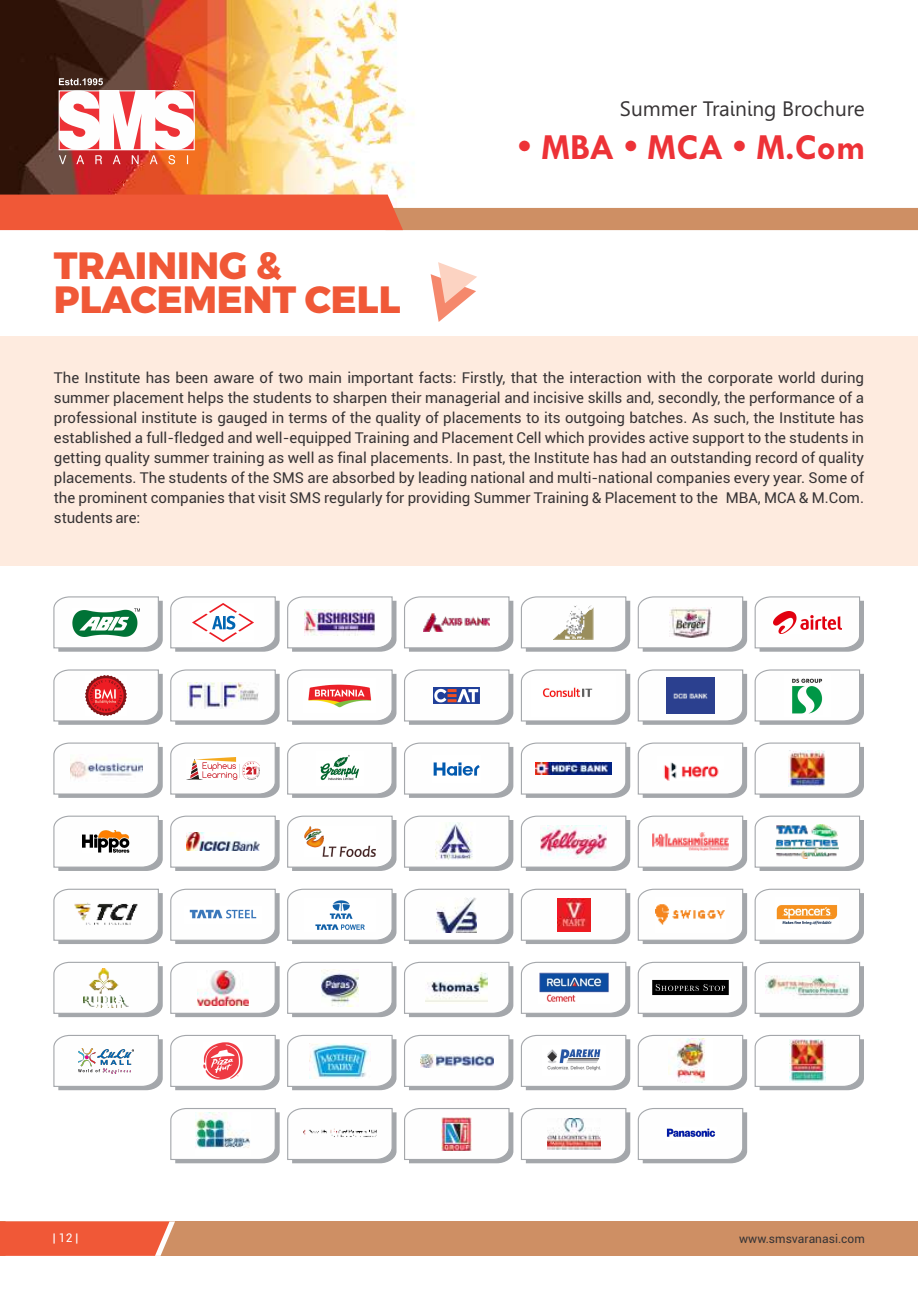
<style>
.page{position:relative;width:918px;height:1296px;background:#fff}
.page>*{position:absolute;margin:0;border:0;box-sizing:border-box;transform-origin:0 0}
.t1{font:800 37.95px/34.2px "Montserrat";color:#f05837}
.t2{font:700 36.9px "Tw Cen";color:#ed3237}
.t3{font:20.85px "Gisha";color:#373435}
.t4{font:15px/20px "Roboto";color:#373435;text-align:justify}
.t5{font:12px "Roboto";color:#373435}
.t6{font:12px "Roboto";color:#fefefe}
</style>
<div class="page">
<div style="left:0;top:1221px;width:918px;height:35px;background:#ce8f64"></div>
<svg style="left:0;top:1221px;width:175px;height:35px;background:#ee6141"></svg>
<div style="left:0;top:336px;width:918px;height:230px;background:#feebdf"></div>
<svg style="left:53px;top:596px;width:110px;height:56px"></svg>
<svg style="left:170px;top:596px;width:110px;height:56px"></svg>
<svg style="left:287px;top:596px;width:110px;height:56px"></svg>
<svg style="left:404px;top:596px;width:109px;height:56px"></svg>
<svg style="left:520px;top:596px;width:110px;height:56px"></svg>
<svg style="left:637px;top:596px;width:110px;height:56px"></svg>
<svg style="left:754px;top:596px;width:110px;height:56px"></svg>
<img style="left:72px;top:609px;width:68px;height:27px">
<img style="left:193px;top:603px;width:60px;height:39px">
<img style="left:305px;top:610px;width:70px;height:25px">
<img style="left:424px;top:614px;width:66px;height:17px">
<img style="left:554px;top:605px;width:39px;height:35px">
<img style="left:670px;top:608px;width:41px;height:29px">
<img style="left:773px;top:611px;width:68px;height:23px">
<svg style="left:53px;top:669px;width:110px;height:56px"></svg>
<svg style="left:170px;top:669px;width:110px;height:56px"></svg>
<svg style="left:287px;top:669px;width:110px;height:56px"></svg>
<svg style="left:404px;top:669px;width:109px;height:56px"></svg>
<svg style="left:520px;top:669px;width:110px;height:56px"></svg>
<svg style="left:637px;top:669px;width:110px;height:56px"></svg>
<svg style="left:754px;top:669px;width:110px;height:56px"></svg>
<img style="left:86px;top:675px;width:41px;height:41px">
<img style="left:188px;top:683px;width:70px;height:25px">
<img style="left:304px;top:679px;width:72px;height:33px">
<img style="left:434px;top:688px;width:46px;height:15px">
<img style="left:532px;top:675px;width:83px;height:41px">
<img style="left:667px;top:678px;width:47px;height:35px">
<img style="left:785px;top:674px;width:45px;height:43px">
<svg style="left:53px;top:742px;width:110px;height:56px"></svg>
<svg style="left:170px;top:742px;width:110px;height:56px"></svg>
<svg style="left:287px;top:742px;width:110px;height:56px"></svg>
<svg style="left:404px;top:742px;width:109px;height:56px"></svg>
<svg style="left:520px;top:742px;width:110px;height:56px"></svg>
<svg style="left:637px;top:742px;width:110px;height:56px"></svg>
<svg style="left:754px;top:742px;width:110px;height:56px"></svg>
<img style="left:70px;top:755px;width:72px;height:28px">
<img style="left:187px;top:758px;width:72px;height:21px">
<img style="left:316px;top:752px;width:48px;height:33px">
<img style="left:433px;top:755px;width:48px;height:27px">
<img style="left:535px;top:762px;width:77px;height:13px">
<img style="left:658px;top:757px;width:65px;height:23px">
<img style="left:788px;top:751px;width:38px;height:35px">
<svg style="left:170px;top:1108px;width:110px;height:55px"></svg>
<svg style="left:287px;top:1108px;width:110px;height:55px"></svg>
<svg style="left:404px;top:1108px;width:109px;height:55px"></svg>
<svg style="left:521px;top:1108px;width:109px;height:55px"></svg>
<svg style="left:637px;top:1108px;width:110px;height:55px"></svg>
<img style="left:195px;top:1112px;width:56px;height:44px">
<img style="left:302px;top:1127px;width:76px;height:14px">
<img style="left:442px;top:1117px;width:30px;height:34px">
<img style="left:547px;top:1119px;width:53px;height:30px">
<img style="left:665px;top:1127px;width:51px;height:14px">
<svg style="left:53px;top:1034px;width:110px;height:56px"></svg>
<svg style="left:170px;top:1034px;width:110px;height:56px"></svg>
<svg style="left:287px;top:1034px;width:110px;height:56px"></svg>
<svg style="left:404px;top:1034px;width:109px;height:56px"></svg>
<svg style="left:520px;top:1034px;width:110px;height:56px"></svg>
<svg style="left:637px;top:1034px;width:110px;height:56px"></svg>
<svg style="left:754px;top:1034px;width:110px;height:56px"></svg>
<img style="left:78px;top:1049px;width:56px;height:24px">
<img style="left:309px;top:1043px;width:61px;height:35px">
<img style="left:790px;top:1039px;width:35px;height:44px">
<img style="left:669px;top:1039px;width:43px;height:44px">
<img style="left:542px;top:1046px;width:63px;height:30px">
<img style="left:420px;top:1054px;width:73px;height:13px">
<img style="left:204px;top:1043px;width:38px;height:36px">
<svg style="left:53px;top:815px;width:110px;height:56px"></svg>
<svg style="left:170px;top:815px;width:110px;height:56px"></svg>
<svg style="left:287px;top:815px;width:110px;height:56px"></svg>
<svg style="left:404px;top:815px;width:109px;height:56px"></svg>
<svg style="left:520px;top:815px;width:110px;height:56px"></svg>
<svg style="left:637px;top:815px;width:110px;height:56px"></svg>
<svg style="left:754px;top:815px;width:110px;height:56px"></svg>
<img style="left:83px;top:830px;width:46px;height:23px">
<img style="left:186px;top:833px;width:74px;height:18px">
<img style="left:436px;top:823px;width:39px;height:40px">
<img style="left:541px;top:825px;width:65px;height:33px">
<img style="left:652px;top:833px;width:77px;height:17px">
<img style="left:304px;top:827px;width:71px;height:30px">
<img style="left:776px;top:825px;width:63px;height:33px">
<svg style="left:53px;top:888px;width:110px;height:56px"></svg>
<svg style="left:170px;top:888px;width:110px;height:56px"></svg>
<svg style="left:287px;top:888px;width:110px;height:56px"></svg>
<svg style="left:404px;top:888px;width:109px;height:56px"></svg>
<svg style="left:520px;top:888px;width:110px;height:56px"></svg>
<svg style="left:637px;top:888px;width:110px;height:56px"></svg>
<svg style="left:754px;top:888px;width:110px;height:56px"></svg>
<img style="left:776px;top:897px;width:63px;height:35px">
<img style="left:656px;top:897px;width:69px;height:35px">
<img style="left:304px;top:898px;width:71px;height:33px">
<img style="left:184px;top:906px;width:78px;height:17px">
<img style="left:72px;top:898px;width:68px;height:33px">
<img style="left:437px;top:897px;width:40px;height:35px">
<img style="left:557px;top:898px;width:33px;height:33px">
<svg style="left:53px;top:961px;width:110px;height:56px"></svg>
<svg style="left:170px;top:961px;width:110px;height:56px"></svg>
<svg style="left:287px;top:961px;width:110px;height:56px"></svg>
<svg style="left:404px;top:961px;width:109px;height:56px"></svg>
<svg style="left:520px;top:961px;width:110px;height:56px"></svg>
<svg style="left:637px;top:961px;width:110px;height:56px"></svg>
<svg style="left:754px;top:961px;width:110px;height:56px"></svg>
<img style="left:538px;top:972px;width:71px;height:32px">
<img style="left:84px;top:969px;width:44px;height:38px">
<img style="left:765px;top:976px;width:84px;height:24px">
<img style="left:650px;top:979px;width:81px;height:18px">
<img style="left:426px;top:972px;width:62px;height:31px">
<img style="left:198px;top:971px;width:50px;height:34px">
<img style="left:322px;top:970px;width:36px;height:36px">
<img style="left:0;top:0;width:415px;height:195px">
<svg style="left:0;top:195px;width:918px;height:35px"></svg>
<div style="left:59px;top:90px;width:136px;height:60px;border:1px solid #fefefe"></div>
<svg style="left:59px;top:91px;width:135px;height:73px"></svg>
<svg style="left:59px;top:78px;width:44px;height:7px"></svg>
<svg style="left:431px;top:262px;width:46px;height:60px"></svg>
<h3 class="t3" style="left:620px;top:100px;width:246px">Summer Training Brochure</h3>
<h1 class="t1" style="left:54px;top:248px;width:348px">TRAINING &amp;<br>PLACEMENT CELL</h1>
<h2 class="t2" style="left:518px;top:133px;width:349px">• MBA • MCA • M.Com</h2>
<p class="t4" style="left:54px;top:369px;width:812px">The Institute has been aware of two main important facts: Firstly, that the interaction with the corporate world during summer placement helps the students to sharpen their managerial and incisive skills and, secondly, the performance of a professional institute is gauged in terms of the quality of placements to its outgoing batches. As such, the Institute has established a full-fledged and well-equipped Training and Placement Cell which provides active support to the students in getting quality summer training as well as final placements. In past, the Institute has had an outstanding record of quality placements. The students of the SMS are absorbed by leading national and multi-national companies every year. Some of the prominent companies that visit SMS regularly for providing Summer Training &amp; Placement to the MBA, MCA &amp; M.Com. students are:</p>
<p class="t6" style="left:53px;top:1233px;width:27px">| 12 |</p>
<p class="t5" style="left:739px;top:1234px;width:127px">www.smsvaranasi.com</p>
</div>
